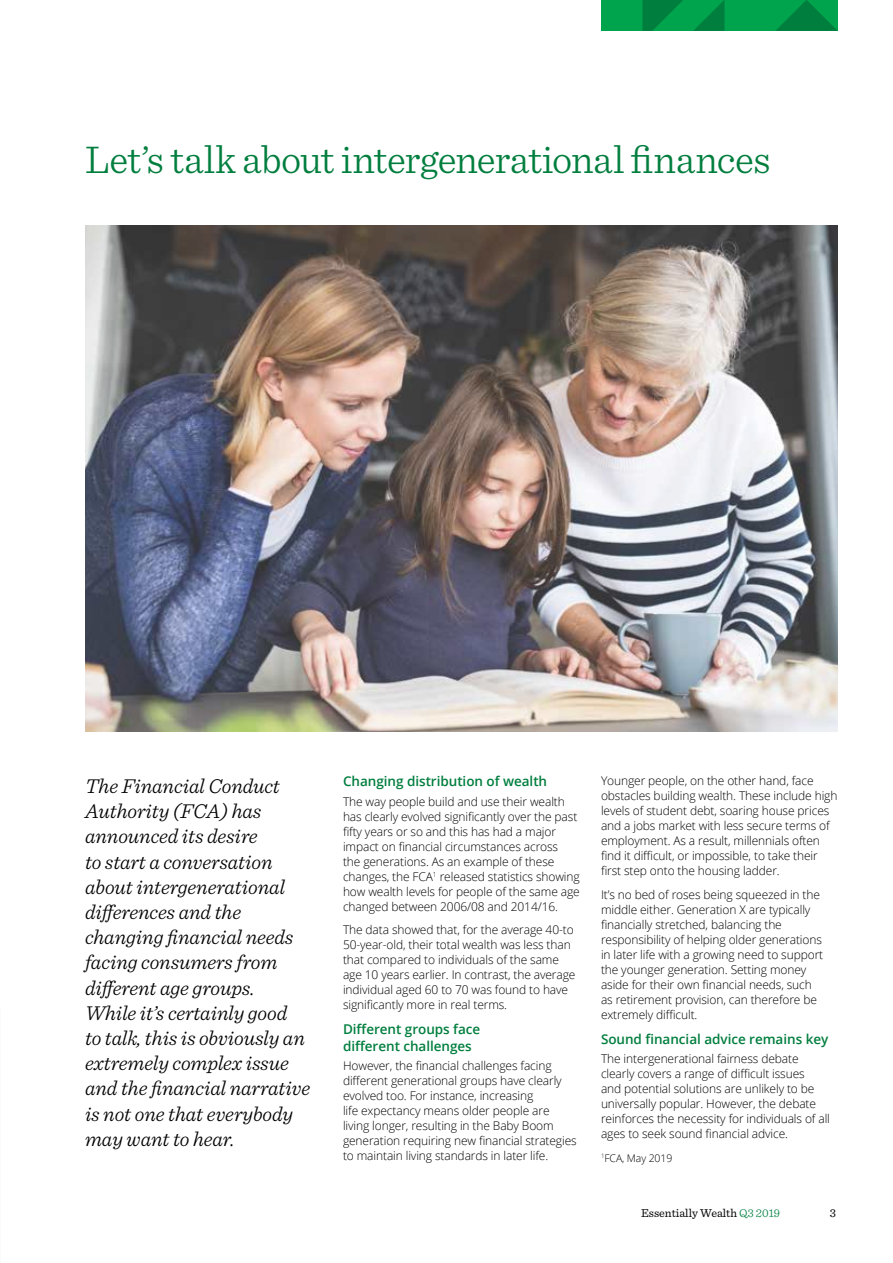
<style>
.page{position:relative;width:893px;height:1263px;background:#fff}
.page>*{position:absolute;margin:0;border:0;box-sizing:border-box;transform-origin:0 0}
.t1{font:300 40.5px "Sentinel";letter-spacing:-.015em;color:#007e3e}
.t2{font:italic 300 21px/25.2px "Sentinel";letter-spacing:-.005em;color:#000}
.t3{font:600 13.5px/16.5px "Open Sans";letter-spacing:-.005em;color:#007e3e}
.t4{font:300 12px/15px "Open Sans";letter-spacing:-.01em;color:#000}
.t5{font:12px "Sentinel";color:#000}
.t6{font:300 10.5px "Open Sans";letter-spacing:-.01em;color:#000}
.s1{font-weight:300;color:#007e3e}
</style>
<div class="page">
<img style="left:85px;top:225px;width:753px;height:506px">
<div style="left:601px;top:0;width:237px;height:31px;background:#00a44d"></div>
<svg style="left:693px;top:0;width:31px;height:31px"></svg>
<svg style="left:776px;top:0;width:62px;height:31px"></svg>
<svg style="left:642px;top:0;width:41px;height:31px"></svg>
<h1 class="t1" style="left:85px;top:129px;width:687px">Let’s talk about intergenerational finances</h1>
<p class="t2" style="left:85px;top:772px;width:227px">The Financial Conduct<br>Authority (FCA) has announced its desire<br>to start a conversation about intergenerational differences and the changing financial needs facing consumers from different age groups.<br>While it’s certainly good<br>to talk, this is obviously an extremely complex issue and the financial narrative is not one that everybody may want to hear.</p>
<p class="t3" style="left:343px;top:773px;width:206px">Changing distribution of wealth</p>
<p class="t4" style="left:343px;top:793px;width:238px">The way people build and use their wealth has clearly evolved significantly over the past fifty years or so and this has had a major impact on financial circumstances across<br>the generations. As an example of these changes, the FCA<sup>1</sup> released statistics showing how wealth levels for people of the same age changed between 2006/08 and 2014/16.</p>
<p class="t4" style="left:343px;top:922px;width:234px">The data showed that, for the average 40-to 50-year-old, their total wealth was less than that compared to individuals of the same age 10 years earlier. In contrast, the average individual aged 60 to 70 was found to have significantly more in real terms.</p>
<p class="t3" style="left:343px;top:1021px;width:139px">Different groups face different challenges</p>
<p class="t4" style="left:343px;top:1058px;width:235px">However, the financial challenges facing different generational groups have clearly evolved too. For instance, increasing<br>life expectancy means older people are living longer, resulting in the Baby Boom generation requiring new financial strategies to maintain living standards in later life.</p>
<p class="t4" style="left:601px;top:773px;width:238px">Younger people, on the other hand, face obstacles building wealth. These include high levels of student debt, soaring house prices and a jobs market with less secure terms of employment. As a result, millennials often find it difficult, or impossible, to take their first step onto the housing ladder.</p>
<p class="t4" style="left:601px;top:887px;width:224px">It’s no bed of roses being squeezed in the middle either. Generation X are typically financially stretched, balancing the responsibility of helping older generations in later life with a growing need to support the younger generation. Setting money aside for their own financial needs, such as retirement provision, can therefore be extremely difficult.</p>
<p class="t3" style="left:601px;top:1030px;width:229px">Sound financial advice remains key</p>
<p class="t4" style="left:601px;top:1051px;width:230px">The intergenerational fairness debate clearly covers a range of difficult issues<br>and potential solutions are unlikely to be universally popular. However, the debate reinforces the necessity for individuals of all ages to seek sound financial advice.</p>
<p class="t6" style="left:601px;top:1150px;width:73px"><sup>1</sup>FCA, May 2019</p>
<p class="t5" style="left:641px;top:1204px;width:141px">Essentially Wealth <span class="s1">Q3 2019</span></p>
<p class="t5" style="left:830px;top:1204px;width:8px">3</p>
</div>
